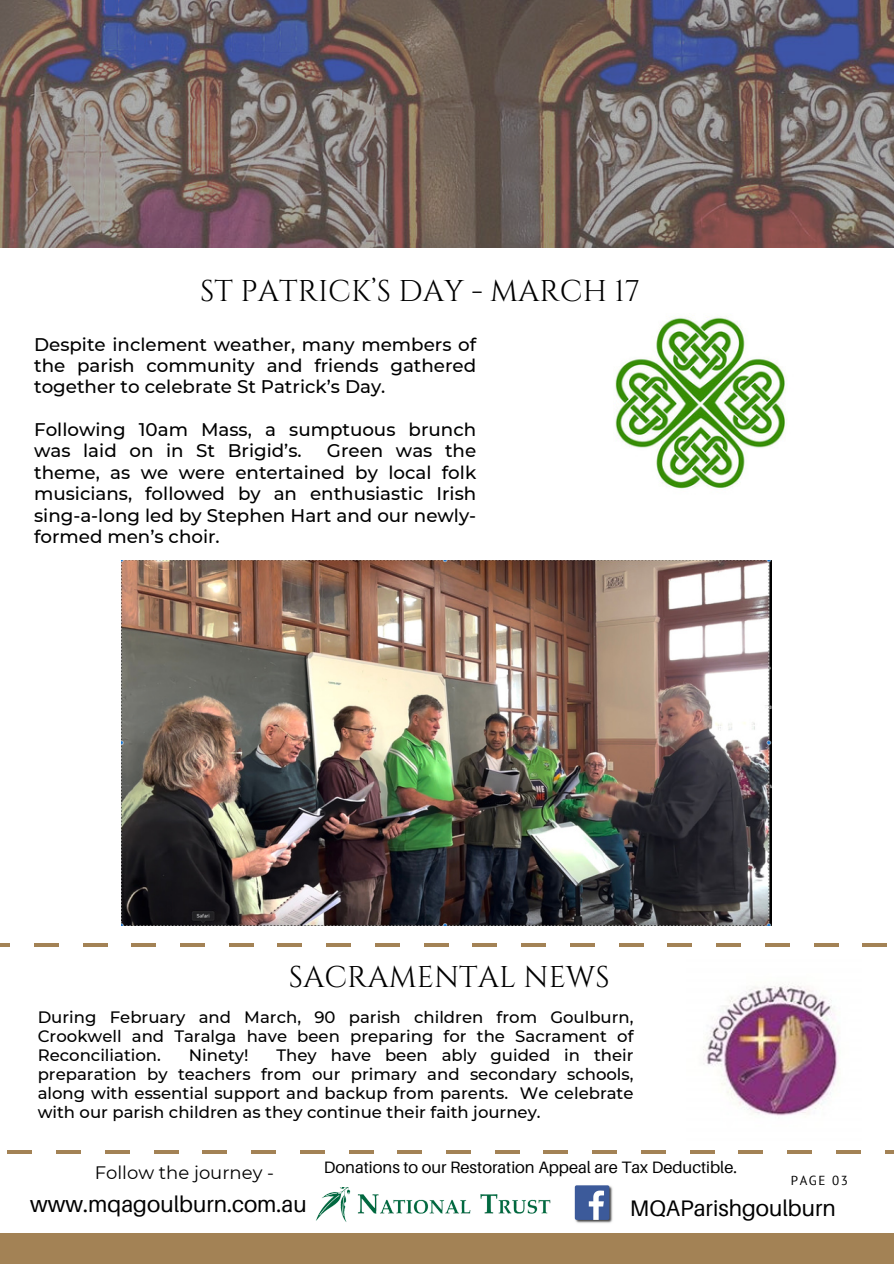
<style>
.page{position:relative;width:894px;height:1264px;background:#fff}
.page>*{position:absolute;margin:0;border:0;box-sizing:border-box;transform-origin:0 0}
.t1{font:30px "Cinzel";color:#000}
.t2{font:22.5px "Aileron";color:#000}
.t3{font:500 18.3px/21.3px "Montserrat";color:#000;text-align:justify}
.t4{font:18px "Montserrat";color:#000}
.t5{font:500 16.5px/19.2px "Montserrat";color:#000;text-align:justify}
.t6{font:16.5px "Aileron";color:#000}
.t7{font:13.05px "PT Sans";letter-spacing:.12em;color:#000}
</style>
<div class="page">
<div style="left:0;top:1233px;width:893px;height:30px;background:#a38255"></div>
<svg style="left:885px;top:1150px;width:8px;height:3px"></svg>
<hr style="left:835px;top:1150px;width:25px;height:3px;background:#a38255">
<hr style="left:787px;top:1150px;width:24px;height:3px;background:#a38255">
<hr style="left:689px;top:1150px;width:25px;height:3px;background:#a38255">
<hr style="left:641px;top:1150px;width:24px;height:3px;background:#a38255">
<hr style="left:738px;top:1150px;width:24px;height:3px;background:#a38255">
<hr style="left:592px;top:1150px;width:24px;height:3px;background:#a38255">
<hr style="left:56px;top:1150px;width:25px;height:3px;background:#a38255">
<hr style="left:105px;top:1150px;width:24px;height:3px;background:#a38255">
<hr style="left:154px;top:1150px;width:24px;height:3px;background:#a38255">
<hr style="left:8px;top:1150px;width:24px;height:3px;background:#a38255">
<hr style="left:251px;top:1150px;width:24px;height:3px;background:#a38255">
<hr style="left:397px;top:1150px;width:25px;height:3px;background:#a38255">
<hr style="left:446px;top:1150px;width:24px;height:3px;background:#a38255">
<hr style="left:495px;top:1150px;width:24px;height:3px;background:#a38255">
<hr style="left:300px;top:1150px;width:24px;height:3px;background:#a38255">
<hr style="left:543px;top:1150px;width:25px;height:3px;background:#a38255">
<hr style="left:349px;top:1150px;width:24px;height:3px;background:#a38255">
<hr style="left:202px;top:1150px;width:25px;height:3px;background:#a38255">
<img style="left:574px;top:1185px;width:39px;height:38px">
<img style="left:0;top:0;width:893px;height:248px">
<img style="left:316px;top:1187px;width:235px;height:35px">
<img style="left:615px;top:317px;width:171px;height:172px">
<hr style="left:862px;top:943px;width:24px;height:3px;background:#a38255">
<hr style="left:813px;top:943px;width:24px;height:3px;background:#a38255">
<hr style="left:716px;top:943px;width:24px;height:3px;background:#a38255">
<hr style="left:667px;top:943px;width:24px;height:3px;background:#a38255">
<hr style="left:764px;top:943px;width:25px;height:3px;background:#a38255">
<hr style="left:618px;top:943px;width:25px;height:3px;background:#a38255">
<hr style="left:83px;top:943px;width:24px;height:3px;background:#a38255">
<hr style="left:131px;top:943px;width:25px;height:3px;background:#a38255">
<hr style="left:180px;top:943px;width:24px;height:3px;background:#a38255">
<hr style="left:34px;top:943px;width:24px;height:3px;background:#a38255">
<svg style="left:0;top:943px;width:10px;height:3px"></svg>
<hr style="left:278px;top:943px;width:24px;height:3px;background:#a38255">
<hr style="left:424px;top:943px;width:24px;height:3px;background:#a38255">
<hr style="left:472px;top:943px;width:25px;height:3px;background:#a38255">
<hr style="left:521px;top:943px;width:24px;height:3px;background:#a38255">
<hr style="left:326px;top:943px;width:25px;height:3px;background:#a38255">
<hr style="left:570px;top:943px;width:24px;height:3px;background:#a38255">
<hr style="left:375px;top:943px;width:24px;height:3px;background:#a38255">
<hr style="left:229px;top:943px;width:24px;height:3px;background:#a38255">
<img style="left:703px;top:984px;width:135px;height:132px">
<img style="left:121px;top:560px;width:650px;height:365px">
<p class="t1" style="left:200px;top:272px;width:441px">ST PATRICK’S DAY - MARCH 17</p>
<p class="t3" style="left:34px;top:333px;width:443px">Despite inclement weather, many members of the parish community and friends gathered together to celebrate St Patrick’s Day.</p>
<h1 class="t3" style="left:34px;top:419px;width:443px">Following 10am Mass, a sumptuous brunch was laid on in St Brigid’s.</h1>
<h1 class="t3" style="left:34px;top:440px;width:443px;text-indent:293px">Green was the theme, as we were entertained by local folk musicians, followed by an enthusiastic Irish sing-a-long led by Stephen Hart and our newly&shy;formed men’s choir.</h1>
<p class="t1" style="left:289px;top:958px;width:322px">SACRAMENTAL NEWS</p>
<p class="t5" style="left:38px;top:1007px;width:597px">During February and March, 90 parish children from Goulburn, Crookwell and Taralga have been preparing for the Sacrament of Reconciliation.</p>
<p class="t5" style="left:38px;top:1045px;width:597px;text-indent:239px">They have been ably guided in their preparation by teachers from our primary and secondary schools, along with essential support and backup from parents. We celebrate with our parish children as they continue their faith journey.</p>
<p class="t5" style="left:189px;top:1045px;width:61px">Ninety!</p>
<h6 class="t4" style="left:95px;top:1161px;width:181px">Follow the journey -</h6>
<h4 class="t6" style="left:324px;top:1157px;width:414px">Donations to our Restoration Appeal are Tax Deductible.</h4>
<h1 class="t7" style="left:790px;top:1171px;width:59px">PAGE 03</h1>
<h5 class="t2" style="left:30px;top:1189px;width:278px">www.mqagoulburn.com.au</h5>
<p class="t2" style="left:629px;top:1194px;width:207px">MQAParishgoulburn</p>
</div>
